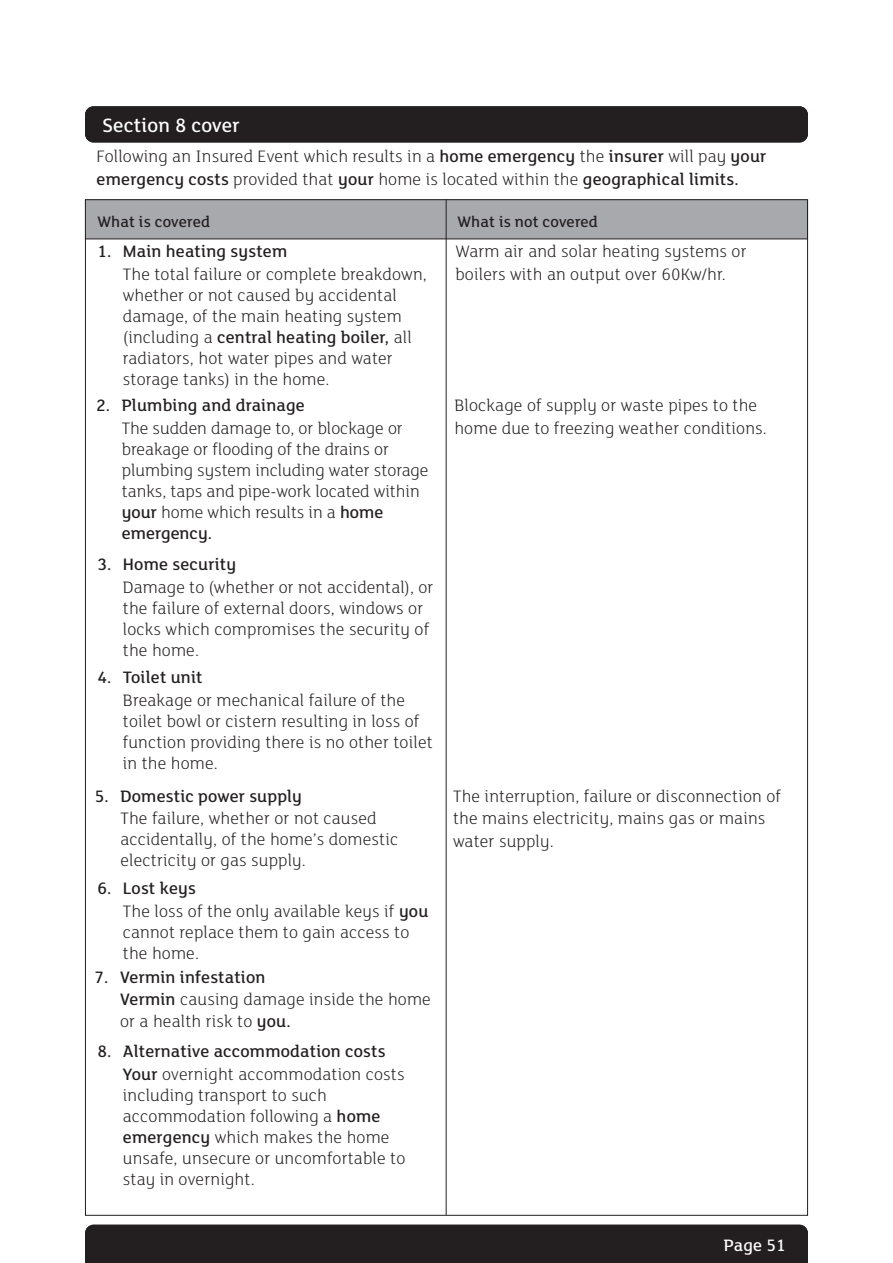
<style>
.page{position:relative;width:893px;height:1263px;background:#fff}
.page>*{position:absolute;margin:0;border:0;box-sizing:border-box;transform-origin:0 0}
.t1{font:500 21px "FS Lola";letter-spacing:.01em;color:#fff}
.t2{font:300 18px/21px "FS Lola";letter-spacing:.01em;color:#231f20}
.t3{font:500 18px "FS Lola";letter-spacing:.01em;color:#231f20}
.t4{font:500 18px "FS Lola";letter-spacing:.01em;color:#fff}
.t5{font:500 16.5px "FS Lola";letter-spacing:.01em;color:#231f20}
.s1{font-weight:500}
</style>
<div class="page">
<div style="left:85px;top:1225px;width:723px;height:38px;background:#231f20"></div>
<div style="left:85px;top:106px;width:723px;height:36px;background:#231f20;border-radius:9px"></div>
<div style="left:85px;top:200px;width:722px;height:39px;background:#a8a9ad"></div>
<div style="left:85px;top:199px;width:723px;height:40px;border:1px solid #231f20"></div>
<hr style="left:446px;top:199px;width:1px;height:1016px;background:#231f20">
<p class="t1" style="left:102px;top:112px;width:139px">Section 8 cover</p>
<p class="t1" style="left:102px;top:112px;width:75px">XXXXXX</p>
<p class="t2" style="left:97px;top:145px;width:671px;line-height:22.5px">Following an Insured Event which results in a <span class="s1">home emergency</span> the <span class="s1">insurer</span> will pay <span class="s1">your emergency costs</span> provided that <span class="s1">your</span> home is located within the <span class="s1">geographical limits.</span></p>
<p class="t5" style="left:97px;top:211px;width:114px">What is covered</p>
<p class="t5" style="left:457px;top:211px;width:142px">What is not covered</p>
<p class="t3" style="left:97px;top:240px;width:191px">1. Main heating system</p>
<p class="t2" style="left:123px;top:263px;width:305px">The total failure or complete breakdown, whether or not caused by accidental damage, of the main heating system (including a <span class="s1">central heating boiler,</span> all radiators, hot water pipes and water storage tanks) in the home.</p>
<p class="t3" style="left:96px;top:393px;width:210px">2. Plumbing and drainage</p>
<p class="t2" style="left:122px;top:416px;width:308px">The sudden damage to, or blockage or breakage or flooding of the drains or plumbing system including water storage tanks, taps and pipe-work located within <span class="s1">your</span> home which results in a <span class="s1">home emergency.</span></p>
<p class="t3" style="left:97px;top:552px;width:140px">3. Home security</p>
<p class="t2" style="left:123px;top:576px;width:312px">Damage to (whether or not accidental), or the failure of external doors, windows or locks which compromises the security of the home.</p>
<p class="t3" style="left:97px;top:666px;width:107px">4. Toilet unit</p>
<p class="t2" style="left:123px;top:689px;width:311px">Breakage or mechanical failure of the toilet bowl or cistern resulting in loss of function providing there is no other toilet in the home.</p>
<p class="t3" style="left:95px;top:784px;width:209px">5. Domestic power supply</p>
<p class="t2" style="left:120px;top:807px;width:279px">The failure, whether or not caused accidentally, of the home’s domestic electricity or gas supply.</p>
<p class="t2" style="left:123px;top:877px;width:307px;line-height:21.5px;text-indent:-26px"><span class="s1">6. Lost keys<br></span>The loss of the only available keys if <span class="s1">you </span>cannot replace them to gain access to the home.</p>
<p class="t2" style="left:120px;top:966px;width:312px;line-height:21.8px;text-indent:-25px"><span class="s1">7. Vermin infestation<br>Vermin</span> causing damage inside the home or a health risk to <span class="s1">you.</span></p>
<p class="t2" style="left:123px;top:1040px;width:284px;text-indent:-26px"><span class="s1">8. Alternative accommodation costs<br>Your</span> overnight accommodation costs including transport to such accommodation following a <span class="s1">home emergency</span> which makes the home unsafe, unsecure or uncomfortable to stay in overnight.</p>
<p class="t2" style="left:455px;top:240px;width:293px;line-height:22.5px">Warm air and solar heating systems or boilers with an output over 60Kw/hr.</p>
<p class="t2" style="left:454px;top:393px;width:314px;line-height:22.5px">Blockage of supply or waste pipes to the home due to freezing weather conditions.</p>
<p class="t2" style="left:453px;top:784px;width:330px;line-height:22.5px">The interruption, failure or disconnection of the mains electricity, mains gas or mains water supply.</p>
<p class="t4" style="left:724px;top:1233px;width:63px">Page 51</p>
<p class="t4" style="left:727px;top:1233px;width:63px">Page 51</p>
</div>
